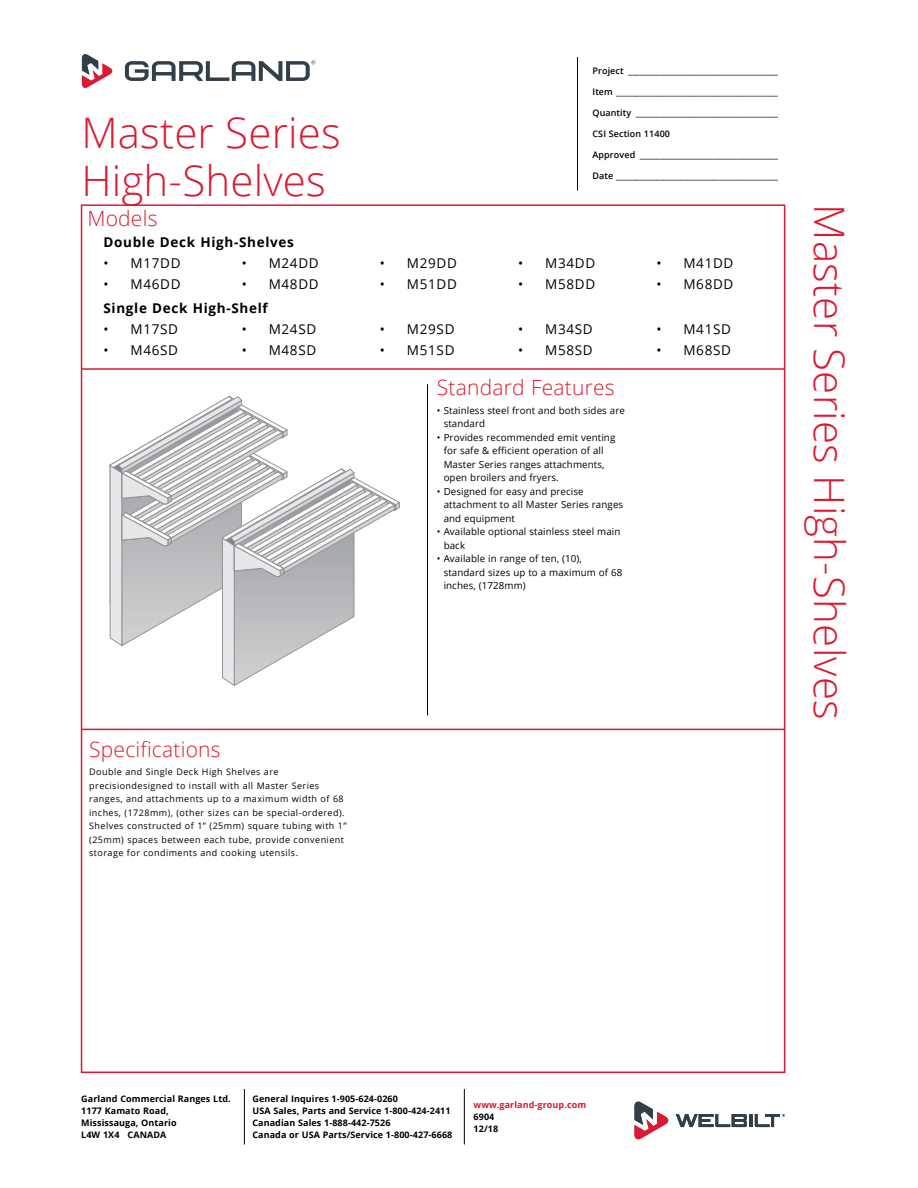
<style>
.page{position:relative;width:918px;height:1188px;background:#fff}
.page>*{position:absolute;margin:0;border:0;box-sizing:border-box;transform-origin:0 0}
.Side_Headers{font:300 42px "Open Sans";letter-spacing:.005em;color:#da1a32}
.Header_-_Main{font:300 42px/48px "Open Sans";letter-spacing:.005em;color:#da1a32}
.Header_-_Specs{font:300 21px "Open Sans";letter-spacing:.01em;color:#da1a32}
.t1{font:13.5px "Open Sans";letter-spacing:.05em;color:#000}
.Models{font:700 13.5px "Open Sans";letter-spacing:.05em;color:#000}
.t2{font:9.75px/13.5px "Open Sans";letter-spacing:.01em;color:#000}
.Specifications{font:9px/13.5px "Open Sans";letter-spacing:.05em;color:#000}
.t3{font:600 9px "Open Sans";letter-spacing:.01em;color:#000}
.Bottom_Signoff{font:700 9px/12px "Open Sans";letter-spacing:.01em;color:#000}
.Bottom_Signoff-2{font:700 9px "Open Sans";letter-spacing:.01em;color:#da1a32}
</style>
<div class="page">
<hr style="left:577px;top:57px;width:1px;height:133px;background:#000">
<svg style="left:82px;top:54px;width:31px;height:34px"></svg>
<svg style="left:125px;top:60px;width:190px;height:21px"></svg>
<hr style="left:464px;top:1089px;width:1px;height:55px;background:#000">
<hr style="left:244px;top:1089px;width:1px;height:55px;background:#000">
<svg style="left:676px;top:1114px;width:109px;height:13px"></svg>
<svg style="left:634px;top:1102px;width:35px;height:37px"></svg>
<hr style="left:427px;top:384px;width:1px;height:331px;background:#000">
<hr style="left:81px;top:368px;width:703px;height:2px;background:#da1a32">
<hr style="left:82px;top:729px;width:702px;height:1px;background:#da1a32">
<svg style="left:109px;top:395px;width:291px;height:292px"></svg>
<p class="Header_-_Main" style="left:81px;top:107px;width:261px">Master Series<br>High-Shelves</p>
<p class="Models" style="left:104px;top:233px;width:192px">Double Deck High-Shelves</p>
<p class="t1" style="left:104px;top:254px;width:79px">• M17DD</p>
<p class="t1" style="left:104px;top:275px;width:79px">• M46DD</p>
<p class="Header_-_Specs" style="left:87px;top:204px;width:72px">Models</p>
<p class="t1" style="left:242px;top:254px;width:79px">• M24DD</p>
<p class="t1" style="left:242px;top:275px;width:79px">• M48DD</p>
<p class="Models" style="left:103px;top:298px;width:166px">Single Deck High-Shelf</p>
<p class="t1" style="left:104px;top:320px;width:76px">• M17SD</p>
<p class="t1" style="left:104px;top:341px;width:76px">• M46SD</p>
<p class="t1" style="left:242px;top:320px;width:76px">• M24SD</p>
<p class="t1" style="left:242px;top:341px;width:76px">• M48SD</p>
<p class="Header_-_Specs" style="left:89px;top:735px;width:133px">Specifications</p>
<p class="Specifications" style="left:89px;top:765px;width:259px">Double and Single Deck High Shelves are precisiondesigned to install with all Master Series ranges, and attachments up to a maximum width of 68 inches, (1728mm), (other sizes can be special‑ordered).<br>Shelves constructed of 1” (25mm) square tubing with 1” (25mm) spaces between each tube, provide convenient storage for condiments and cooking utensils.</p>
<p class="t1" style="left:380px;top:254px;width:79px">• M29DD</p>
<p class="t1" style="left:380px;top:275px;width:79px">• M51DD</p>
<p class="t1" style="left:380px;top:320px;width:76px">• M29SD</p>
<p class="t1" style="left:380px;top:341px;width:76px">• M51SD</p>
<p class="t3" style="left:592px;top:64px;width:187px">Project ______________________________________</p>
<p class="t3" style="left:592px;top:85px;width:187px">Item _________________________________________</p>
<p class="t3" style="left:592px;top:106px;width:187px">Quantity ____________________________________</p>
<p class="t3" style="left:592px;top:127px;width:79px">CSI Section 11400</p>
<p class="t3" style="left:592px;top:148px;width:187px">Approved ___________________________________</p>
<p class="t3" style="left:592px;top:169px;width:187px">Date _________________________________________</p>
<p class="t1" style="left:518px;top:254px;width:79px">• M34DD</p>
<p class="t1" style="left:518px;top:275px;width:79px">• M58DD</p>
<p class="t1" style="left:518px;top:320px;width:76px">• M34SD</p>
<p class="t1" style="left:518px;top:341px;width:76px">• M58SD</p>
<p class="t1" style="left:656px;top:254px;width:79px">• M41DD</p>
<p class="t1" style="left:656px;top:275px;width:79px">• M68DD</p>
<p class="t1" style="left:656px;top:320px;width:76px">• M41SD</p>
<p class="t1" style="left:656px;top:341px;width:76px">• M68SD</p>
<p class="Header_-_Specs" style="left:437px;top:373px;width:179px">Standard Features</p>
<p class="t2" style="left:444px;top:403px;width:183px;text-indent:-7px">• Stainless steel front and both sides are standard</p>
<p class="t2" style="left:444px;top:430px;width:173px;text-indent:-7px">• Provides recommended emit venting for safe &amp; efficient operation of all Master Series ranges attachments, open broilers and fryers.</p>
<p class="t2" style="left:444px;top:484px;width:181px;text-indent:-7px">• Designed for easy and precise attachment to all Master Series ranges and equipment</p>
<p class="t2" style="left:444px;top:525px;width:178px;text-indent:-7px">• Available optional stainless steel main back</p>
<p class="t2" style="left:444px;top:552px;width:180px;text-indent:-7px">• Available in range of ten, (10), standard sizes up to a maximum of 68 inches, (1728mm)</p>
<p class="Side_Headers" style="left:858px;top:204px;width:517px;rotate:90deg">Master Series High-Shelves</p>
<p class="Bottom_Signoff" style="left:81px;top:1092px;width:151px">Garland Commercial Ranges Ltd.</p>
<p class="Bottom_Signoff" style="left:81px;top:1104px;width:97px">1177 Kamato Road,<br>Mississauga, Ontario<br>L4W 1X4 CANADA</p>
<p class="Bottom_Signoff" style="left:252px;top:1092px;width:147px">General Inquires 1-905-624-0260</p>
<p class="Bottom_Signoff" style="left:252px;top:1104px;width:201px">USA Sales, Parts and Service 1-800-424-2411<br>Canadian Sales 1-888-442-7526<br>Canada or USA Parts/Service 1-800-427-6668</p>
<p class="Bottom_Signoff-2" style="left:474px;top:1099px;width:114px">www.garland-group.com</p>
<p class="Bottom_Signoff" style="left:474px;top:1111px;width:22px">6904</p>
<p class="Bottom_Signoff" style="left:474px;top:1123px;width:26px">12/18</p>
</div>
